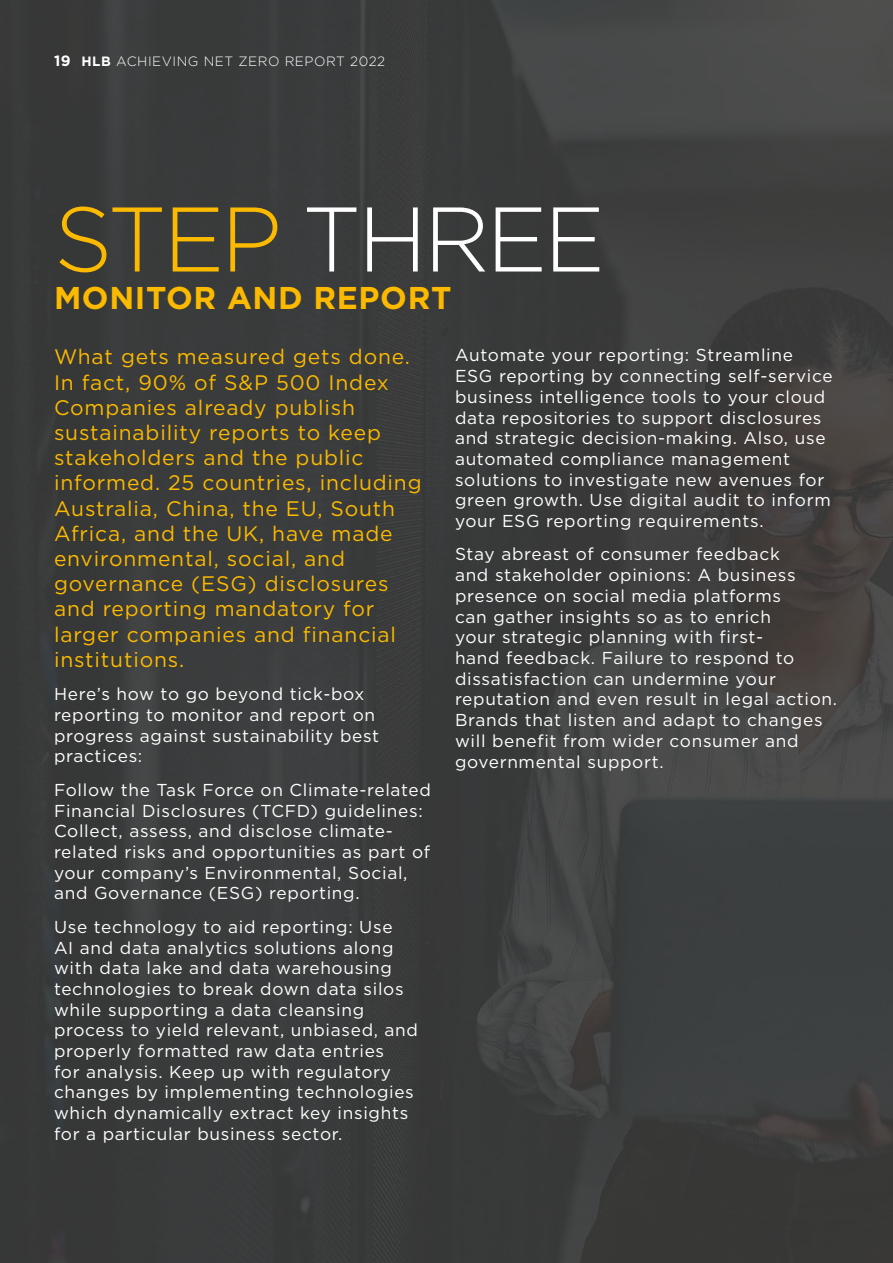
<style>
.page{position:relative;width:893px;height:1263px;background:#fff}
.page>*{position:absolute;margin:0;border:0;box-sizing:border-box;transform-origin:0 0}
.t1{font:300 91.5px "Gotham";letter-spacing:-.04em;color:#fff}
.t2{font:700 31.5px "Gotham";letter-spacing:.02em;color:#fbba00}
.t3{font:21px/25.2px "Gotham";letter-spacing:.04em;color:#fbba00}
.t4{font:17.25px/20.7px "Gotham";letter-spacing:.04em;color:#fff}
.t5{font:300 13.5px "Gotham";letter-spacing:.04em;color:#fff}
.s1{font-weight:700;font-size:14.85px}
.s2{font-weight:700}
.s3{color:#fbba00}
</style>
<div class="page">
<img style="left:0;top:0;width:893px;height:1263px">
<p class="t5" style="left:54px;top:53px;width:333px"><span class="s1">19</span> <span class="s2">HLB</span> ACHIEVING NET ZERO REPORT 2022</p>
<h1 class="t1" style="left:54px;top:181px;width:553px"><span class="s3">STEP</span> THREE</h1>
<h2 class="t2" style="left:54px;top:277px;width:399px">MONITOR AND REPORT</h2>
<p class="t3" style="left:54px;top:344px;width:369px">What gets measured gets done.<br>In fact, 90% of S&amp;P 500 Index<br>Companies already publish sustainability reports to keep stakeholders and the public informed. 25 countries, including<br>Australia, China, the EU, South<br>Africa, and the UK, have made environmental, social, and governance (ESG) disclosures and reporting mandatory for larger companies and financial institutions.</p>
<p class="t4" style="left:54px;top:683px;width:327px">Here’s how to go beyond tick-box reporting to monitor and report on progress against sustainability best practices:</p>
<p class="t4" style="left:54px;top:779px;width:378px">Follow the Task Force on Climate-related Financial Disclosures (TCFD) guidelines:<br>Collect, assess, and disclose climate&shy;related risks and opportunities as part of your company’s Environmental, Social, and Governance (ESG) reporting.</p>
<p class="t4" style="left:54px;top:916px;width:366px">Use technology to aid reporting: Use<br>AI and data analytics solutions along with data lake and data warehousing technologies to break down data silos while supporting a data cleansing process to yield relevant, unbiased, and properly formatted raw data entries<br>for analysis. Keep up with regulatory changes by implementing technologies which dynamically extract key insights for a particular business sector.</p>
<p class="t4" style="left:455px;top:345px;width:379px">Automate your reporting: Streamline ESG reporting by connecting self-service business intelligence tools to your cloud data repositories to support disclosures and strategic decision-making. Also, use automated compliance management solutions to investigate new avenues for green growth. Use digital audit to inform your ESG reporting requirements.</p>
<p class="t4" style="left:455px;top:544px;width:384px">Stay abreast of consumer feedback<br>and stakeholder opinions: A business presence on social media platforms<br>can gather insights so as to enrich<br>your strategic planning with first-<br>hand feedback. Failure to respond to dissatisfaction can undermine your reputation and even result in legal action.<br>Brands that listen and adapt to changes will benefit from wider consumer and governmental support.</p>
</div>
